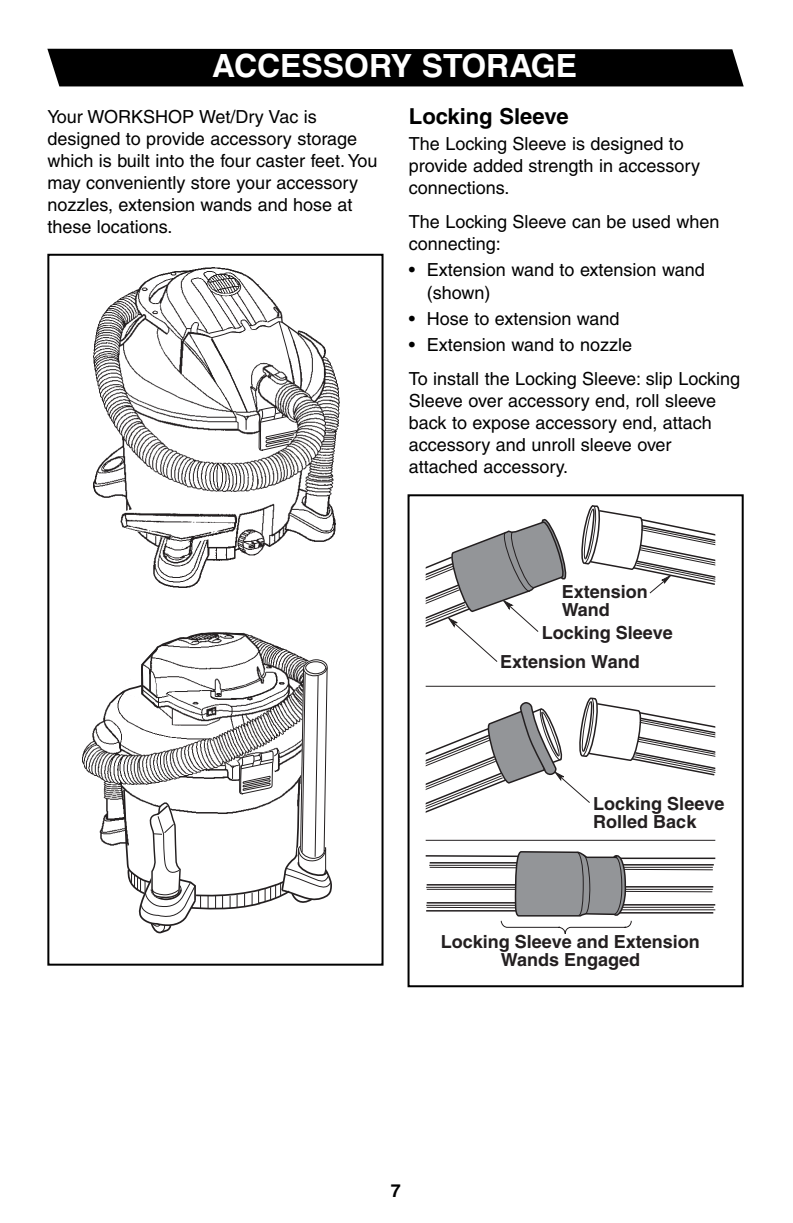
<style>
.page{position:relative;width:793px;height:1223px;background:#fff}
.page>*{position:absolute;margin:0;border:0;box-sizing:border-box;transform-origin:0 0}
.t1{font:700 32px "Helvetica";color:#fff}
.t2{font:700 22px "Helvetica";color:#000}
.t3{font:18px/22px "Helvetica";color:#000}
.t4{font:700 18px/18px "Helvetica";color:#231f20}
.t5{font:700 18px "Helvetica";color:#000}
</style>
<div class="page">
<div style="left:47px;top:254px;width:336px;height:711px;border:2px solid #000"></div>
<div style="left:47px;top:49px;width:696px;height:37px;background:#000"></div>
<img style="left:93px;top:267px;width:247px;height:321px">
<svg style="left:256px;top:281px;width:41px;height:22px"></svg>
<svg style="left:182px;top:315px;width:120px;height:136px"></svg>
<img style="left:82px;top:694px;width:37px;height:152px">
<svg style="left:119px;top:632px;width:213px;height:302px"></svg>
<svg style="left:425px;top:505px;width:291px;height:429px"></svg>
<div style="left:407px;top:494px;width:336px;height:493px;border:2px solid #000"></div>
<h1 class="t1" style="left:212px;top:54px;width:366px">ACCESSORY STORAGE</h1>
<p class="t3" style="left:47px;top:108px;width:331px">Your WORKSHOP Wet/Dry Vac is designed to provide accessory storage which is built into the four caster feet. You may conveniently store your accessory nozzles, extension wands and hose at these locations.</p>
<p class="t2" style="left:409px;top:109px;width:161px">Locking Sleeve</p>
<p class="t3" style="left:409px;top:135px;width:292px">The Locking Sleeve is designed to provide added strength in accessory connections.</p>
<p class="t3" style="left:409px;top:213px;width:312px">The Locking Sleeve can be used when connecting:</p>
<p class="t3" style="left:427px;top:261px;width:279px;text-indent:-18px">• Extension wand to extension wand (shown)</p>
<p class="t3" style="left:409px;top:309px;width:212px">• Hose to extension wand</p>
<p class="t3" style="left:409px;top:329px;width:332px;line-height:34px">• Extension wand to nozzle<br>To install the Locking Sleeve: slip Locking</p>
<p class="t3" style="left:409px;top:391px;width:309px">Sleeve over accessory end, roll sleeve back to expose accessory end, attach accessory and unroll sleeve over attached accessory.</p>
<p class="t4" style="left:561px;top:585px;width:88px">Extension<br>Wand</p>
<p class="t4" style="left:541px;top:625px;width:133px">Locking Sleeve</p>
<p class="t4" style="left:500px;top:654px;width:141px">Extension Wand</p>
<p class="t4" style="left:593px;top:796px;width:133px">Locking Sleeve<br>Rolled Back</p>
<p class="t4" style="left:440px;top:935px;width:261px;text-align:center">Locking Sleeve and Extension<br>Wands Engaged</p>
<p class="t5" style="left:391px;top:1184px;width:12px">7</p>
</div>
